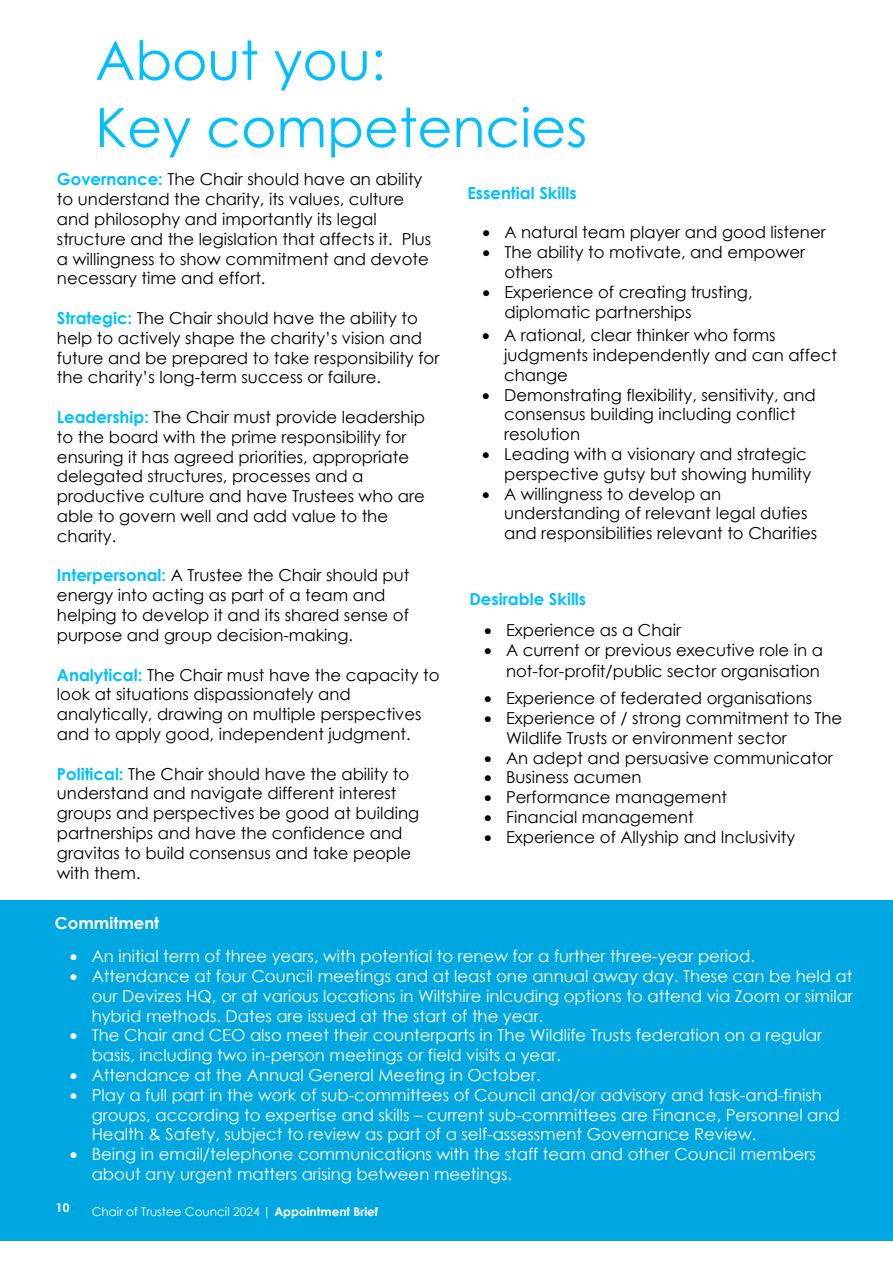
<style>
.page{position:relative;width:893px;height:1263px;background:#fff}
.page>*{position:absolute;margin:0;border:0;box-sizing:border-box;transform-origin:0 0}
.t1{font:54px/67.1px "Century Gothic Pro";color:#00bfff}
.t2{font:16.5px/19.8px "Century Gothic";color:#000}
.t3{font:16.5px/19.8px "Century Gothic";color:#fff}
.t4{font:700 16.5px "Century Gothic";color:#00bfff}
.t5{font:700 16.5px "Century Gothic";color:#fff}
.t6{font:16.5px "Symbol";color:#000}
.t7{font:12px "Century Gothic";color:#fff}
.t8{font:700 12px "Century Gothic";color:#fff}
.s1{font-weight:700;color:#00bfff}
.s2{font-weight:700}
</style>
<div class="page">
<div style="left:0;top:901px;width:892px;height:340px;background:#00a7e1"></div>
<h1 class="t1" style="left:95px;top:26px;width:493px">About you:<br>Key competencies</h1>
<p class="t2" style="left:57px;top:169px;width:376px"><span class="s1">Governance:</span> The Chair should have an ability to understand the charity, its values, culture and philosophy and importantly its legal structure and the legislation that affects it. Plus a willingness to show commitment and devote necessary time and effort.</p>
<p class="t2" style="left:57px;top:308px;width:384px"><span class="s1">Strategic:</span> The Chair should have the ability to help to actively shape the charity’s vision and future and be prepared to take responsibility for the charity’s long-term success or failure.</p>
<p class="t2" style="left:57px;top:407px;width:370px"><span class="s1">Leadership:</span> The Chair must provide leadership to the board with the prime responsibility for ensuring it has agreed priorities, appropriate delegated structures, processes and a productive culture and have Trustees who are able to govern well and add value to the charity.</p>
<p class="t2" style="left:57px;top:565px;width:354px"><span class="s1">Interpersonal:</span> A Trustee the Chair should put energy into acting as part of a team and helping to develop it and its shared sense of purpose and group decision-making.</p>
<p class="t2" style="left:57px;top:664px;width:384px"><span class="s1">Analytical:</span> The Chair must have the capacity to look at situations dispassionately and analytically, drawing on multiple perspectives and to apply good, independent judgment.</p>
<p class="t2" style="left:57px;top:763px;width:364px"><span class="s1">Political:</span> The Chair should have the ability to understand and navigate different interest groups and perspectives be good at building partnerships and have the confidence and gravitas to build consensus and take people with them.</p>
<p class="t4" style="left:467px;top:180px;width:111px">Essential Skills</p>
<p class="t2" style="left:482px;top:222px;width:345px">• A natural team player and good listener</p>
<p class="t6" style="left:482px;top:242px;width:9px">•</p>
<p class="t6" style="left:482px;top:281px;width:9px">•</p>
<p class="t2" style="left:504px;top:242px;width:302px">The ability to motivate, and empower others<br>Experience of creating trusting, diplomatic partnerships</p>
<p class="t2" style="left:504px;top:325px;width:334px;text-indent:-22px">• A rational, clear thinker who forms judgments independently and can affect change</p>
<p class="t2" style="left:504px;top:385px;width:313px;text-indent:-22px">• Demonstrating flexibility, sensitivity, and consensus building including conflict resolution</p>
<p class="t2" style="left:482px;top:444px;width:331px;text-align:right">• Leading with a visionary and strategic perspective gutsy but showing humility</p>
<p class="t2" style="left:504px;top:484px;width:315px;text-indent:-22px">• A willingness to develop an understanding of relevant legal duties and responsibilities relevant to Charities</p>
<p class="t4" style="left:469px;top:586px;width:118px">Desirable Skills</p>
<p class="t2" style="left:484px;top:620px;width:198px">• Experience as a Chair</p>
<p class="t2" style="left:484px;top:639px;width:340px;line-height:21.5px;text-align:right">• A current or previous executive role in a not-for-profit/public sector organisation</p>
<p class="t2" style="left:484px;top:688px;width:330px">• Experience of federated organisations</p>
<p class="t2" style="left:506px;top:708px;width:338px;text-indent:-22px">• Experience of / strong commitment to The<br>Wildlife Trusts or environment sector</p>
<p class="t2" style="left:484px;top:747px;width:350px">• An adept and persuasive communicator</p>
<p class="t2" style="left:484px;top:767px;width:159px">• Business acumen</p>
<p class="t2" style="left:484px;top:787px;width:244px">• Performance management</p>
<p class="t2" style="left:484px;top:807px;width:211px">• Financial management</p>
<p class="t2" style="left:484px;top:827px;width:313px">• Experience of Allyship and Inclusivity</p>
<p class="t5" style="left:55px;top:910px;width:106px">Commitment</p>
<p class="t3" style="left:70px;top:946px;width:687px">• An initial term of three years, with potential to renew for a further three-year period.</p>
<p class="t3" style="left:92px;top:966px;width:763px;text-align:justify;text-indent:-22px">• Attendance at four Council meetings and at least one annual away day. These can be held at our Devizes HQ, or at various locations in Wiltshire inlcuding options to attend via Zoom or similar hybrid methods. Dates are issued at the start of the year.</p>
<p class="t3" style="left:92px;top:1025px;width:732px;text-indent:-22px">• The Chair and CEO also meet their counterparts in The Wildlife Trusts federation on a regular basis, including two in-person meetings or field visits a year.</p>
<p class="t3" style="left:70px;top:1065px;width:472px">• Attendance at the Annual General Meeting in October.</p>
<p class="t3" style="left:92px;top:1084px;width:750px;text-indent:-22px">• Play a full part in the work of sub-committees of Council and/or advisory and task-and-finish groups, according to expertise and skills – current sub-committees are Finance, Personnel and<br>Health &amp; Safety, subject to review as part of a self-assessment Governance Review.</p>
<p class="t3" style="left:92px;top:1144px;width:725px;text-indent:-22px">• Being in email/telephone communications with the staff team and other Council members about any urgent matters arising between meetings.</p>
<p class="t7" style="left:92px;top:1203px;width:288px">Chair of Trustee Council 2024 | <span class="s2">Appointment Brief</span></p>
<p class="t8" style="left:56px;top:1198px;width:15px">10</p>
</div>
